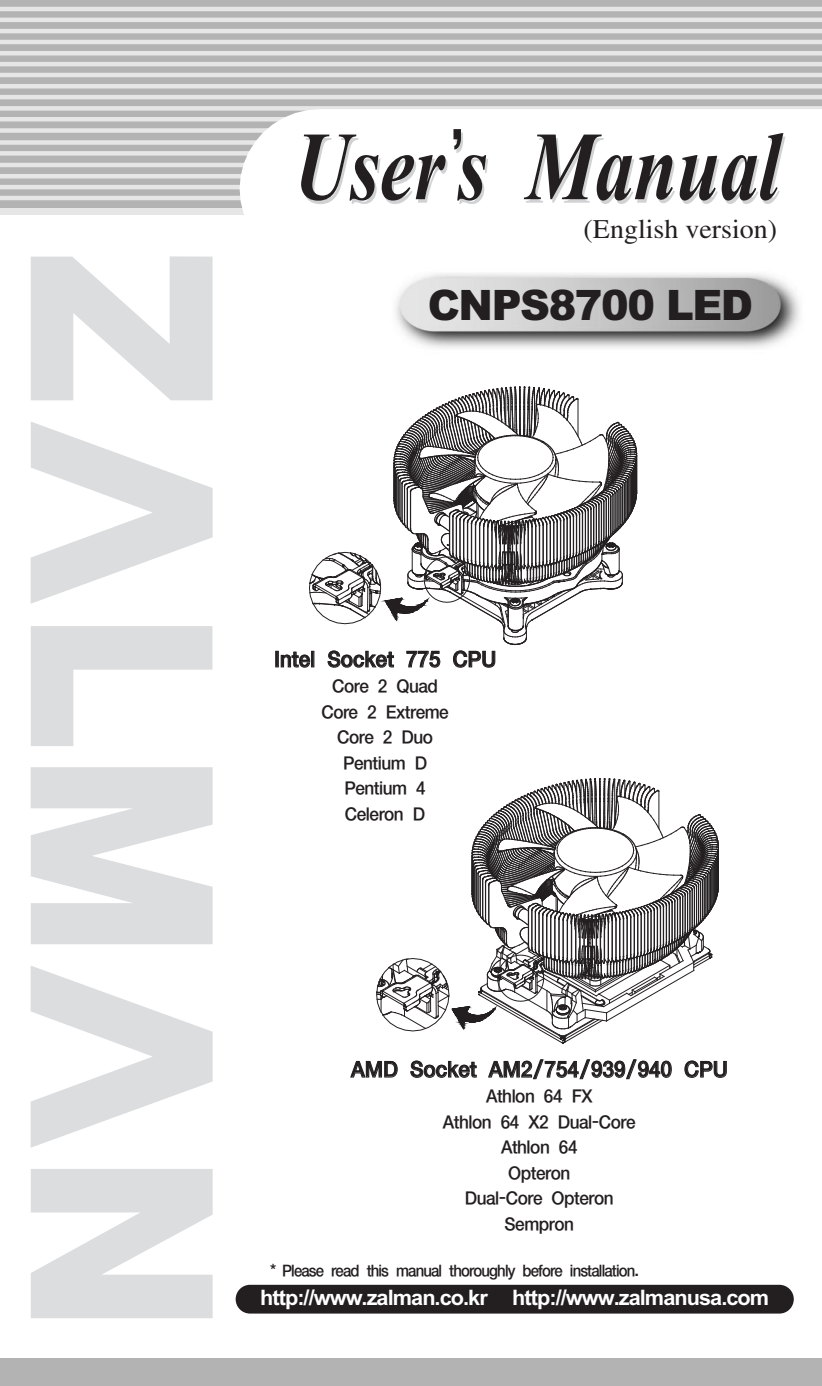
<style>
.page{position:relative;width:822px;height:1386px;background:#fff}
.page>*{position:absolute;margin:0;border:0;box-sizing:border-box;transform-origin:0 0}
.t1{font:900 42px "Arial";letter-spacing:-.035em;color:#231f20}
.t2{font:27px "Times";color:#231f20;scale:1.04 1}
.t3{font:24px "J Ctg T";letter-spacing:.005em;color:#231f20}
.t4{font:700 21.3px "Arial";letter-spacing:-.045em;color:#fff}
.t5{font:20.1px/25.5px "J Ctg T";letter-spacing:-.025em;color:#231f20;text-align:center}
.t6{font:18px "J Ctg T";letter-spacing:-.05em;color:#231f20}
</style>
<div class="page">
<div style="left:0;top:0;width:822px;height:208px;background:#b3b3b3"></div>
<div style="left:0;top:1358px;width:822px;height:28px;background:#b3b3b3"></div>
<svg style="left:31px;top:256px;width:182px;height:144px"></svg>
<svg style="left:31px;top:422px;width:182px;height:182px"></svg>
<svg style="left:31px;top:626px;width:181px;height:120px"></svg>
<svg style="left:31px;top:767px;width:182px;height:177px"></svg>
<svg style="left:31px;top:966px;width:182px;height:182px"></svg>
<svg style="left:31px;top:1169px;width:182px;height:149px"></svg>
<div style="left:236px;top:1285px;width:558px;height:29px;background:#231f20;border-radius:14px"></div>
<hr style="left:0;top:0;width:822px;height:1px;background:#e6e6e6">
<hr style="left:0;top:7px;width:822px;height:4px;background:#e6e6e6">
<hr style="left:0;top:18px;width:822px;height:4px;background:#e6e6e6">
<hr style="left:0;top:29px;width:822px;height:4px;background:#e6e6e6">
<hr style="left:0;top:40px;width:822px;height:4px;background:#e6e6e6">
<div style="left:0;top:51px;width:822px;height:5px;background:#e6e6e6"></div>
<hr style="left:0;top:62px;width:822px;height:4px;background:#e6e6e6">
<hr style="left:0;top:73px;width:822px;height:4px;background:#e6e6e6">
<hr style="left:0;top:84px;width:822px;height:4px;background:#e6e6e6">
<hr style="left:0;top:95px;width:822px;height:4px;background:#e6e6e6">
<div style="left:0;top:106px;width:822px;height:5px;background:#e6e6e6"></div>
<div style="left:0;top:117px;width:801px;height:5px;background:#e6e6e6"></div>
<div style="left:0;top:128px;width:801px;height:5px;background:#e6e6e6"></div>
<div style="left:0;top:140px;width:801px;height:5px;background:#e6e6e6"></div>
<div style="left:0;top:151px;width:801px;height:5px;background:#e6e6e6"></div>
<hr style="left:0;top:163px;width:801px;height:4px;background:#e6e6e6">
<hr style="left:0;top:174px;width:801px;height:4px;background:#e6e6e6">
<hr style="left:0;top:185px;width:801px;height:4px;background:#e6e6e6">
<hr style="left:0;top:196px;width:801px;height:4px;background:#e6e6e6">
<div style="left:240px;top:109px;width:582px;height:106px;background:#fff"></div>
<svg style="left:301px;top:129px;width:187px;height:75px;background:#c2c1c2"></svg>
<svg style="left:524px;top:133px;width:261px;height:71px;background:#b0afb0"></svg>
<img style="left:395px;top:273px;width:405px;height:75px">
<svg style="left:309px;top:387px;width:327px;height:258px"></svg>
<svg style="left:376px;top:778px;width:343px;height:259px"></svg>
<h2 class="t2" style="left:584px;top:219px;width:188px">(English version)</h2>
<h1 class="t1" style="left:428px;top:290px;width:327px">CNPS8700 LED</h1>
<h1 class="t1" style="left:549px;top:290px;width:55px">75</h1>
<p class="t3" style="left:274px;top:648px;width:223px">Intel Socket 775 CPU</p>
<p class="t5" style="left:321px;top:675px;width:129px">Core 2 Quad<br>Core 2 Extreme<br>Core 2 Duo<br>Pentium D<br>Pentium 4<br>Celeron D</p>
<p class="t3" style="left:351px;top:1058px;width:378px">AMD Socket AM2/754/939/940 CPU</p>
<p class="t5" style="left:443px;top:1085px;width:194px">Athlon 64 FX<br>Athlon 64 X2 Dual-Core<br>Athlon 64<br>Opteron<br>Dual-Core Opteron<br>Sempron</p>
<p class="t6" style="left:270px;top:1263px;width:370px">* Please read this manual thoroughly before installation.</p>
<p class="t4" style="left:260px;top:1290px;width:510px">http://www.zalman.co.kr http://www.zalmanusa.com</p>
</div>
